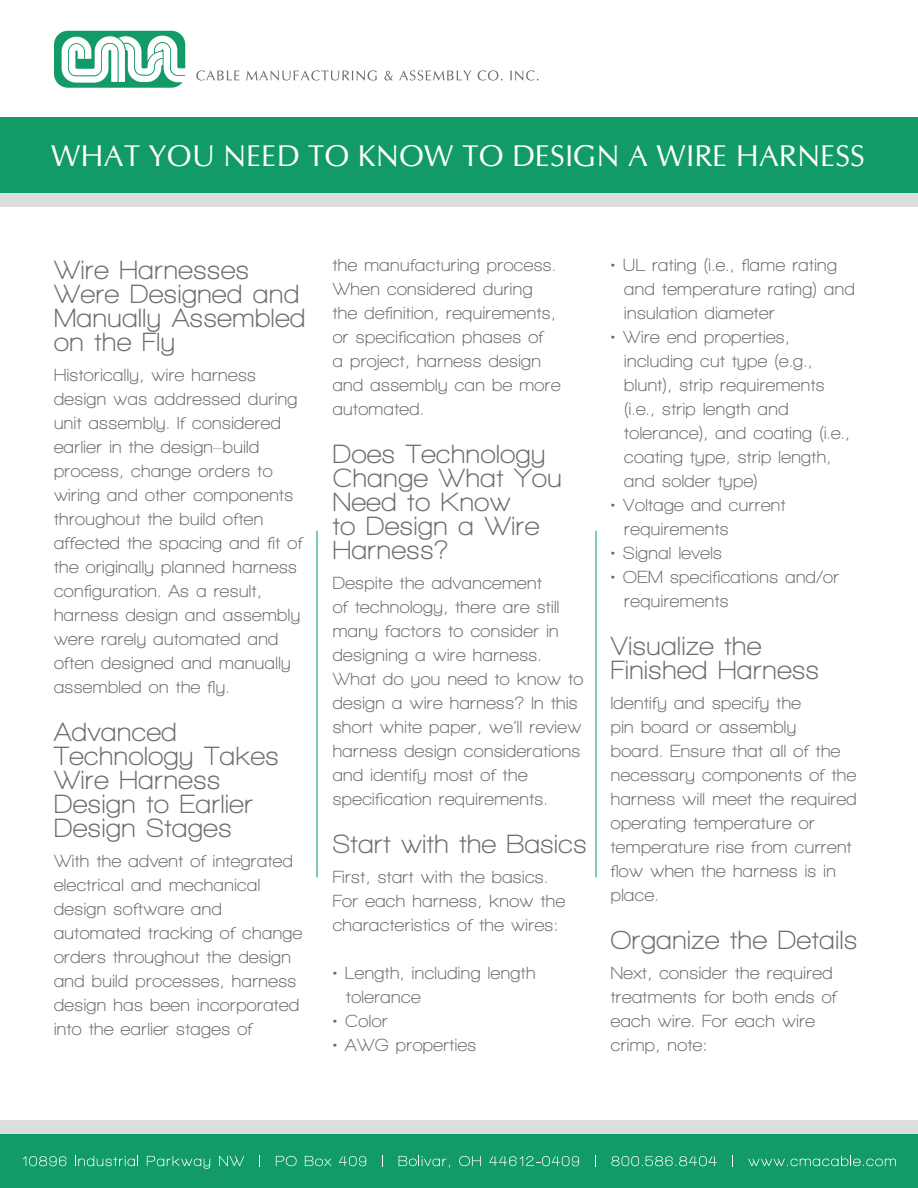
<style>
.page{position:relative;width:918px;height:1188px;background:#fff}
.page>*{position:absolute;margin:0;border:0;box-sizing:border-box;transform-origin:0 0}
.t1{font:30px "CG Omega";color:#fff}
.t2{font:700 27px/24px "Walkway";letter-spacing:.025em;color:#6c6d70}
.t3{font:700 18px/24px "Walkway";letter-spacing:.025em;color:#6c6d70}
</style>
<div class="page">
<div style="left:0;top:1134px;width:918px;height:54px;background:#139b67"></div>
<svg style="left:22px;top:1156px;width:44px;height:10px"></svg>
<svg style="left:75px;top:1156px;width:63px;height:10px"></svg>
<svg style="left:147px;top:1156px;width:63px;height:13px"></svg>
<svg style="left:219px;top:1156px;width:25px;height:10px"></svg>
<svg style="left:259px;top:1155px;width:1px;height:12px"></svg>
<svg style="left:276px;top:1156px;width:21px;height:10px"></svg>
<svg style="left:305px;top:1156px;width:27px;height:10px"></svg>
<svg style="left:339px;top:1156px;width:27px;height:10px"></svg>
<svg style="left:382px;top:1155px;width:1px;height:12px"></svg>
<svg style="left:399px;top:1156px;width:51px;height:11px"></svg>
<svg style="left:459px;top:1156px;width:22px;height:10px"></svg>
<svg style="left:489px;top:1156px;width:90px;height:10px"></svg>
<svg style="left:595px;top:1155px;width:1px;height:12px"></svg>
<svg style="left:611px;top:1156px;width:106px;height:10px"></svg>
<svg style="left:732px;top:1155px;width:1px;height:12px"></svg>
<svg style="left:748px;top:1156px;width:148px;height:10px"></svg>
<div style="left:0;top:117px;width:918px;height:90px;background:#139b67"></div>
<div style="left:0;top:194px;width:918px;height:13px;background:#dcdddf"></div>
<div style="left:0;top:1121px;width:918px;height:13px;background:#dcdddf"></div>
<div style="left:54px;top:31px;width:131px;height:57px;background:#139b67;border-radius:14px"></div>
<svg style="left:62px;top:36px;width:124px;height:47px"></svg>
<svg style="left:196px;top:70px;width:43px;height:11px"></svg>
<svg style="left:246px;top:70px;width:131px;height:11px"></svg>
<svg style="left:384px;top:71px;width:9px;height:10px"></svg>
<svg style="left:399px;top:70px;width:72px;height:11px"></svg>
<svg style="left:478px;top:70px;width:25px;height:11px"></svg>
<svg style="left:510px;top:70px;width:28px;height:11px"></svg>
<hr style="left:317px;top:531px;width:1px;height:346px;background:#009a67">
<hr style="left:596px;top:531px;width:1px;height:346px;background:#009a67">
<h1 class="t1" style="left:51px;top:138px;width:816px">WHAT YOU NEED TO KNOW TO DESIGN A WIRE HARNESS</h1>
<p class="t2" style="left:54px;top:257px;width:253px">Wire Harnesses<br>Were Designed and<br>Manually Assembled on the Fly</p>
<p class="t3" style="left:54px;top:362px;width:250px">Historically, wire harness design was addressed during unit assembly. If considered earlier in the design–build process, change orders to wiring and other components throughout the build often affected the spacing and fit of the originally planned harness configuration. As a result, harness design and assembly were rarely automated and often designed and manually assembled on the fly.</p>
<p class="t2" style="left:54px;top:719px;width:226px">Advanced<br>Technology Takes<br>Wire Harness<br>Design to Earlier<br>Design Stages</p>
<p class="t3" style="left:54px;top:848px;width:250px">With the advent of integrated electrical and mechanical design software and automated tracking of change orders throughout the design and build processes, harness design has been incorporated into the earlier stages of</p>
<p class="t3" style="left:333px;top:252px;width:229px">the manufacturing process.<br>When considered during the definition, requirements, or specification phases of<br>a project, harness design and assembly can be more automated.</p>
<p class="t2" style="left:333px;top:441px;width:230px">Does Technology<br>Change What You<br>Need to Know<br>to Design a Wire<br>Harness?</p>
<p class="t3" style="left:333px;top:570px;width:252px">Despite the advancement<br>of technology, there are still many factors to consider in designing a wire harness.<br>What do you need to know to design a wire harness? In this short white paper, we’ll review harness design considerations and identify most of the specification requirements.</p>
<p class="t2" style="left:333px;top:831px;width:255px">Start with the Basics</p>
<p class="t3" style="left:333px;top:864px;width:234px">First, start with the basics.<br>For each harness, know the characteristics of the wires:</p>
<p class="t3" style="left:346px;top:960px;width:191px;text-indent:-14px">• Length, including length tolerance</p>
<p class="t3" style="left:333px;top:1008px;width:57px">• Color</p>
<p class="t3" style="left:333px;top:1032px;width:145px">• AWG properties</p>
<p class="t3" style="left:624px;top:253px;width:232px;text-indent:-14px">• UL rating (i.e., flame rating and temperature rating) and insulation diameter</p>
<p class="t3" style="left:624px;top:325px;width:227px;text-indent:-14px">• Wire end properties, including cut type (e.g., blunt), strip requirements (i.e., strip length and tolerance), and coating (i.e., coating type, strip length, and solder type)</p>
<p class="t3" style="left:624px;top:493px;width:163px;text-indent:-14px">• Voltage and current requirements</p>
<p class="t3" style="left:611px;top:541px;width:113px">• Signal levels</p>
<p class="t3" style="left:624px;top:565px;width:216px;text-indent:-14px">• OEM specifications and/or requirements</p>
<p class="t2" style="left:611px;top:634px;width:210px">Visualize the<br>Finished Harness</p>
<p class="t3" style="left:611px;top:691px;width:248px">Identify and specify the<br>pin board or assembly<br>board. Ensure that all of the necessary components of the harness will meet the required operating temperature or temperature rise from current flow when the harness is in place.</p>
<p class="t2" style="left:611px;top:928px;width:248px">Organize the Details</p>
<p class="t3" style="left:611px;top:961px;width:227px">Next, consider the required treatments for both ends of each wire. For each wire crimp, note:</p>
</div>
